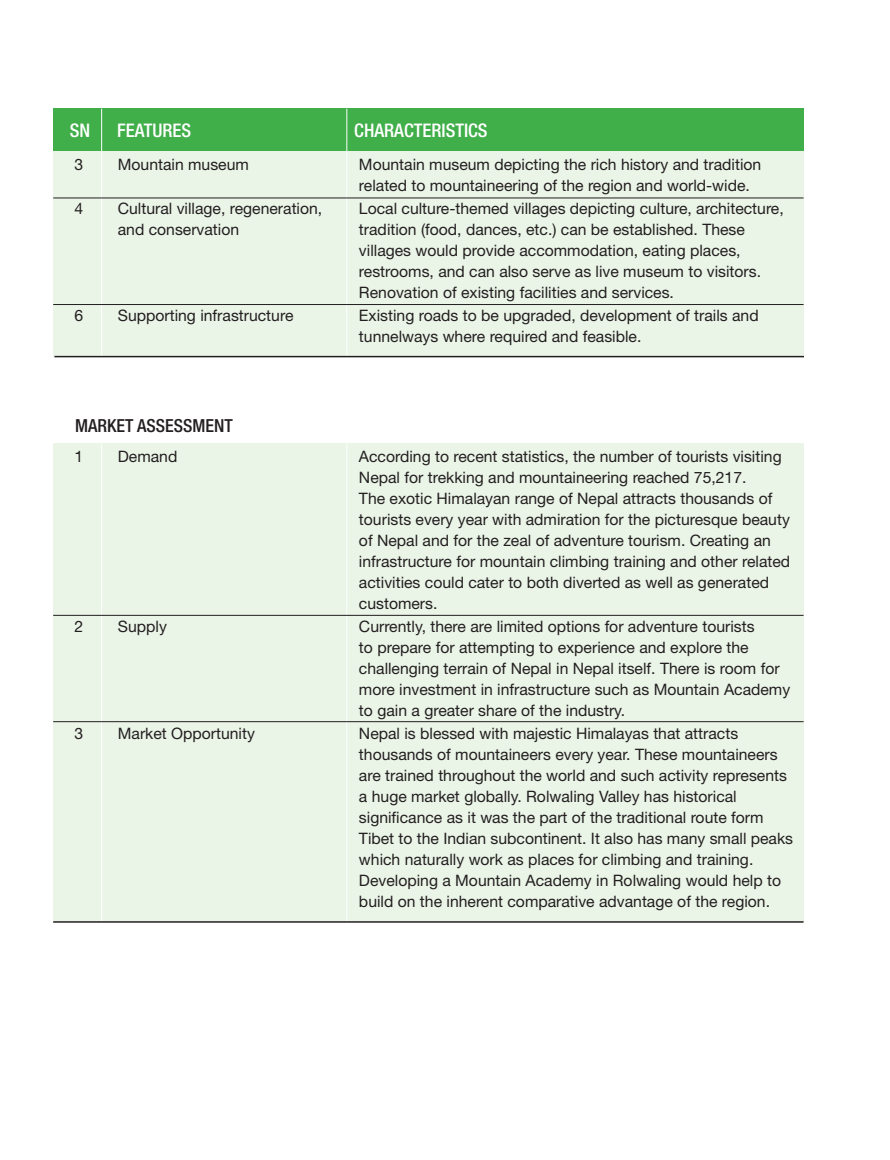
<style>
.page{position:relative;width:890px;height:1160px;background:#fff}
.page>*{position:absolute;margin:0;border:0;box-sizing:border-box;transform-origin:0 0}
.table_head{font:500 condensed 18.75px "Helvetica Neue";color:#fff}
.table_sub_head{font:500 condensed 18px "Helvetica Neue";color:#231f20}
.table_body{font:15.75px/21px "Helvetica Neue";color:#231f20}
.table_body_left{font:15.75px/21px "Helvetica Neue";color:#231f20}
</style>
<div class="page">
<div style="left:53px;top:109px;width:751px;height:43px;background:#40ae49"></div>
<hr style="left:101px;top:109px;width:1px;height:43px;background:#fff">
<hr style="left:346px;top:109px;width:1px;height:43px;background:#fff">
<div style="left:53px;top:152px;width:751px;height:204px;background:#eaf4e7"></div>
<hr style="left:101px;top:152px;width:1px;height:207px;background:#fff">
<hr style="left:346px;top:152px;width:1px;height:207px;background:#fff">
<hr style="left:54px;top:356px;width:750px;height:1px;background:#231f20">
<hr style="left:53px;top:198px;width:751px;height:1px;background:#231f20">
<hr style="left:53px;top:304px;width:751px;height:1px;background:#231f20">
<div style="left:53px;top:444px;width:751px;height:478px;background:#eaf4e7"></div>
<hr style="left:101px;top:444px;width:1px;height:478px;background:#fff">
<hr style="left:346px;top:444px;width:1px;height:478px;background:#fff">
<hr style="left:53px;top:615px;width:751px;height:1px;background:#231f20">
<hr style="left:53px;top:721px;width:751px;height:1px;background:#231f20">
<hr style="left:53px;top:921px;width:751px;height:2px;background:#231f20">
<p class="table_head" style="left:70px;top:119px;width:22px">SN</p>
<p class="table_head" style="left:117px;top:119px;width:75px">FEATURES</p>
<p class="table_head" style="left:354px;top:119px;width:135px">CHARACTERISTICS</p>
<p class="table_body" style="left:359px;top:153px;width:404px">Mountain museum depicting the rich history and tradition related to mountaineering of the region and world-wide.</p>
<p class="table_body" style="left:359px;top:198px;width:426px">Local culture-themed villages depicting culture, architecture, tradition (food, dances, etc.) can be established. These villages would provide accommodation, eating places, restrooms, and can also serve as live museum to visitors.<br>Renovation of existing facilities and services.</p>
<p class="table_body" style="left:359px;top:305px;width:401px">Existing roads to be upgraded, development of trails and tunnelways where required and feasible.</p>
<p class="table_body_left" style="left:75px;top:153px;width:10px">3</p>
<p class="table_body_left" style="left:118px;top:153px;width:133px">Mountain museum</p>
<p class="table_body_left" style="left:75px;top:198px;width:10px">4</p>
<p class="table_body_left" style="left:118px;top:198px;width:206px">Cultural village, regeneration, and conservation</p>
<p class="table_body_left" style="left:75px;top:305px;width:10px">6</p>
<p class="table_body_left" style="left:118px;top:305px;width:177px">Supporting infrastructure</p>
<p class="table_sub_head" style="left:75px;top:415px;width:159px">MARKET ASSESSMENT</p>
<p class="table_body_left" style="left:75px;top:446px;width:10px">1</p>
<p class="table_body_left" style="left:118px;top:446px;width:61px">Demand</p>
<p class="table_body_left" style="left:75px;top:616px;width:10px">2</p>
<p class="table_body_left" style="left:118px;top:616px;width:51px">Supply</p>
<p class="table_body_left" style="left:75px;top:723px;width:10px">3</p>
<p class="table_body_left" style="left:118px;top:723px;width:139px">Market Opportunity</p>
<p class="table_body" style="left:359px;top:446px;width:433px">According to recent statistics, the number of tourists visiting Nepal for trekking and mountaineering reached 75,217.<br>The exotic Himalayan range of Nepal attracts thousands of tourists every year with admiration for the picturesque beauty of Nepal and for the zeal of adventure tourism. Creating an infrastructure for mountain climbing training and other related activities could cater to both diverted as well as generated customers.</p>
<p class="table_body" style="left:359px;top:616px;width:433px">Currently, there are limited options for adventure tourists<br>to prepare for attempting to experience and explore the challenging terrain of Nepal in Nepal itself. There is room for more investment in infrastructure such as Mountain Academy to gain a greater share of the industry.</p>
<p class="table_body" style="left:359px;top:723px;width:436px">Nepal is blessed with majestic Himalayas that attracts thousands of mountaineers every year. These mountaineers are trained throughout the world and such activity represents a huge market globally. Rolwaling Valley has historical significance as it was the part of the traditional route form Tibet to the Indian subcontinent. It also has many small peaks which naturally work as places for climbing and training.<br>Developing a Mountain Academy in Rolwaling would help to build on the inherent comparative advantage of the region.</p>
</div>
